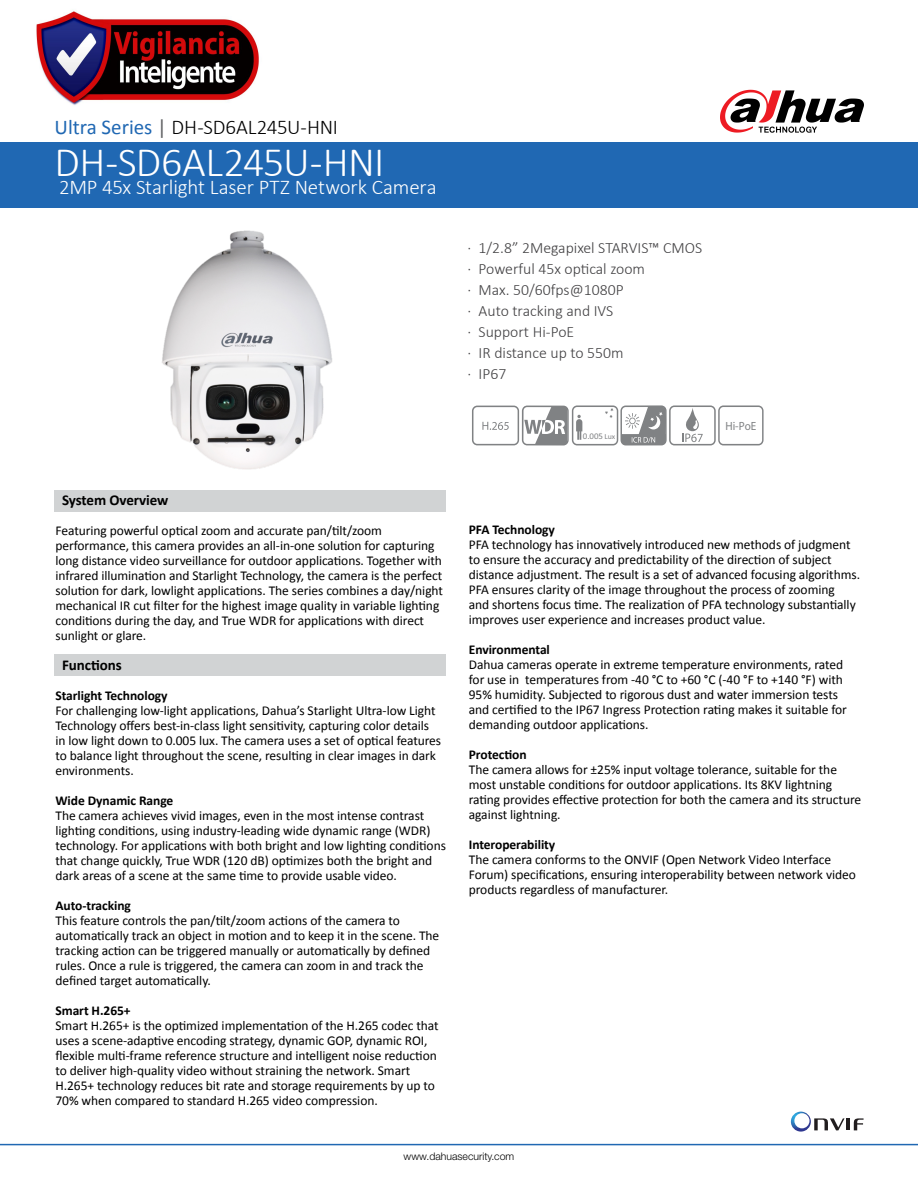
<style>
.page{position:relative;width:918px;height:1188px;background:#fff}
.page>*{position:absolute;margin:0;border:0;box-sizing:border-box;transform-origin:0 0}
.t1{font:300 42px "Calibri";letter-spacing:-.02em;color:#fff}
.t2{font:300 21px "Calibri";letter-spacing:-.01em;color:#fff}
.t3{font:300 21px "Calibri";letter-spacing:-.015em;color:#000}
.t4{font:300 15.75px/21px "Calibri";color:#403f41}
.t5{font:700 15px "Calibri";letter-spacing:-.005em;color:#000}
.t6{font:13.5px/15px "Calibri";letter-spacing:-.005em;color:#000}
.t7{font:700 13.5px "Calibri";letter-spacing:-.005em;color:#000}
.t8{font:700 semi-condensed 11.85px "Myriad Pro";color:#808284;scale:.94 1}
.t9{font:300 10.5px "Helvetica Neue LT Std";color:#000}
.t10{font:8.7px "Calibri";color:#808284}
.s1{font-weight:400;color:#2068b3}
.s2{font-weight:400;color:#626466}
.s3{font-size:7.65px}
</style>
<div class="page">
<div style="left:0;top:142px;width:918px;height:66px;background:#2068b3"></div>
<hr style="left:0;top:1144px;width:918px;height:1px;background:#2068b3">
<svg style="left:720px;top:90px;width:144px;height:43px"></svg>
<hr style="left:846px;top:1118px;width:4px;height:12px;background:#211d1e">
<svg style="left:854px;top:1118px;width:10px;height:12px"></svg>
<svg style="left:791px;top:1112px;width:54px;height:20px"></svg>
<img style="left:162px;top:230px;width:170px;height:240px">
<div style="left:54px;top:491px;width:392px;height:21px;background:#d1d3d4"></div>
<div style="left:54px;top:654px;width:391px;height:22px;background:#d1d3d4"></div>
<svg style="left:472px;top:405px;width:292px;height:41px"></svg>
<img style="left:36px;top:11px;width:223px;height:94px">
<h2 class="t3" style="left:55px;top:114px;width:285px"><span class="s1">Ultra Series</span> <span class="s2">|</span> DH-SD6AL245U-HNI</h2>
<h1 class="t1" style="left:55px;top:136px;width:331px">DH-SD6AL245U-HNI</h1>
<h2 class="t2" style="left:59px;top:174px;width:379px">2MP 45x Starlight Laser PTZ Network Camera</h2>
<p class="t5" style="left:62px;top:490px;width:108px">System Overview</p>
<p class="t6" style="left:56px;top:523px;width:389px">Featuring powerful optical zoom and accurate pan/tilt/zoom performance, this camera provides an all-in-one solution for capturing long distance video surveillance for outdoor applications. Together with infrared illumination and Starlight Technology, the camera is the perfect solution for dark, lowlight applications. The series combines a day/night mechanical IR cut filter for the highest image quality in variable lighting conditions during the day, and True WDR for applications with direct sunlight or glare.</p>
<p class="t5" style="left:62px;top:655px;width:61px">Functions</p>
<p class="t7" style="left:56px;top:687px;width:114px">Starlight Technology</p>
<p class="t6" style="left:56px;top:703px;width:387px">For challenging low-light applications, Dahua’s Starlight Ultra-low Light Technology offers best-in-class light sensitivity, capturing color details in low light down to 0.005 lux. The camera uses a set of optical features to balance light throughout the scene, resulting in clear images in dark environments.</p>
<p class="t7" style="left:56px;top:792px;width:119px">Wide Dynamic Range</p>
<p class="t6" style="left:56px;top:808px;width:392px">The camera achieves vivid images, even in the most intense contrast lighting conditions, using industry-leading wide dynamic range (WDR) technology. For applications with both bright and low lighting conditions that change quickly, True WDR (120 dB) optimizes both the bright and dark areas of a scene at the same time to provide usable video.</p>
<p class="t7" style="left:56px;top:897px;width:77px">Auto-tracking</p>
<p class="t6" style="left:56px;top:913px;width:385px">This feature controls the pan/tilt/zoom actions of the camera to automatically track an object in motion and to keep it in the scene. The tracking action can be triggered manually or automatically by defined rules. Once a rule is triggered, the camera can zoom in and track the defined target automatically.</p>
<p class="t7" style="left:56px;top:1002px;width:77px">Smart H.265+</p>
<p class="t6" style="left:56px;top:1018px;width:385px">Smart H.265+ is the optimized implementation of the H.265 codec that uses a scene-adaptive encoding strategy, dynamic GOP, dynamic ROI, flexible multi-frame reference structure and intelligent noise reduction to deliver high-quality video without straining the network. Smart H.265+ technology reduces bit rate and storage requirements by up to 70% when compared to standard H.265 video compression.</p>
<p class="t4" style="left:468px;top:237px;width:236px">· 1/2.8” 2Megapixel STARVIS™ CMOS · Powerful 45x optical zoom<br>· Max. 50/60fps@1080P<br>· Auto tracking and IVS<br>· Support Hi-PoE<br>· IR distance up to 550m<br>· IP67</p>
<p class="t10" style="left:583px;top:431px;width:34px">0.005 <span class="s3">Lux</span></p>
<p class="t8" style="left:725px;top:420px;width:34px">Hi-PoE</p>
<p class="t7" style="left:469px;top:521px;width:88px">PFA Technology</p>
<p class="t6" style="left:469px;top:537px;width:393px">PFA technology has innovatively introduced new methods of judgment to ensure the accuracy and predictability of the direction of subject distance adjustment. The result is a set of advanced focusing algorithms.<br>PFA ensures clarity of the image throughout the process of zooming<br>and shortens focus time. The realization of PFA technology substantially improves user experience and increases product value.</p>
<p class="t7" style="left:469px;top:641px;width:83px">Environmental</p>
<p class="t6" style="left:469px;top:657px;width:380px">Dahua cameras operate in extreme temperature environments, rated for use in temperatures from -40 °C to +60 °C (-40 °F to +140 °F) with 95% humidity. Subjected to rigorous dust and water immersion tests and certified to the IP67 Ingress Protection rating makes it suitable for demanding outdoor applications.</p>
<p class="t7" style="left:469px;top:746px;width:59px">Protection</p>
<p class="t6" style="left:469px;top:762px;width:394px">The camera allows for ±25% input voltage tolerance, suitable for the most unstable conditions for outdoor applications. Its 8KV lightning rating provides effective protection for both the camera and its structure against lightning.</p>
<p class="t7" style="left:469px;top:836px;width:88px">Interoperability</p>
<p class="t6" style="left:469px;top:852px;width:389px">The camera conforms to the ONVIF (Open Network Video Interface<br>Forum) specifications, ensuring interoperability between network video products regardless of manufacturer.</p>
<p class="t9" style="left:404px;top:1150px;width:112px">www.dahuasecurity.com</p>
</div>
